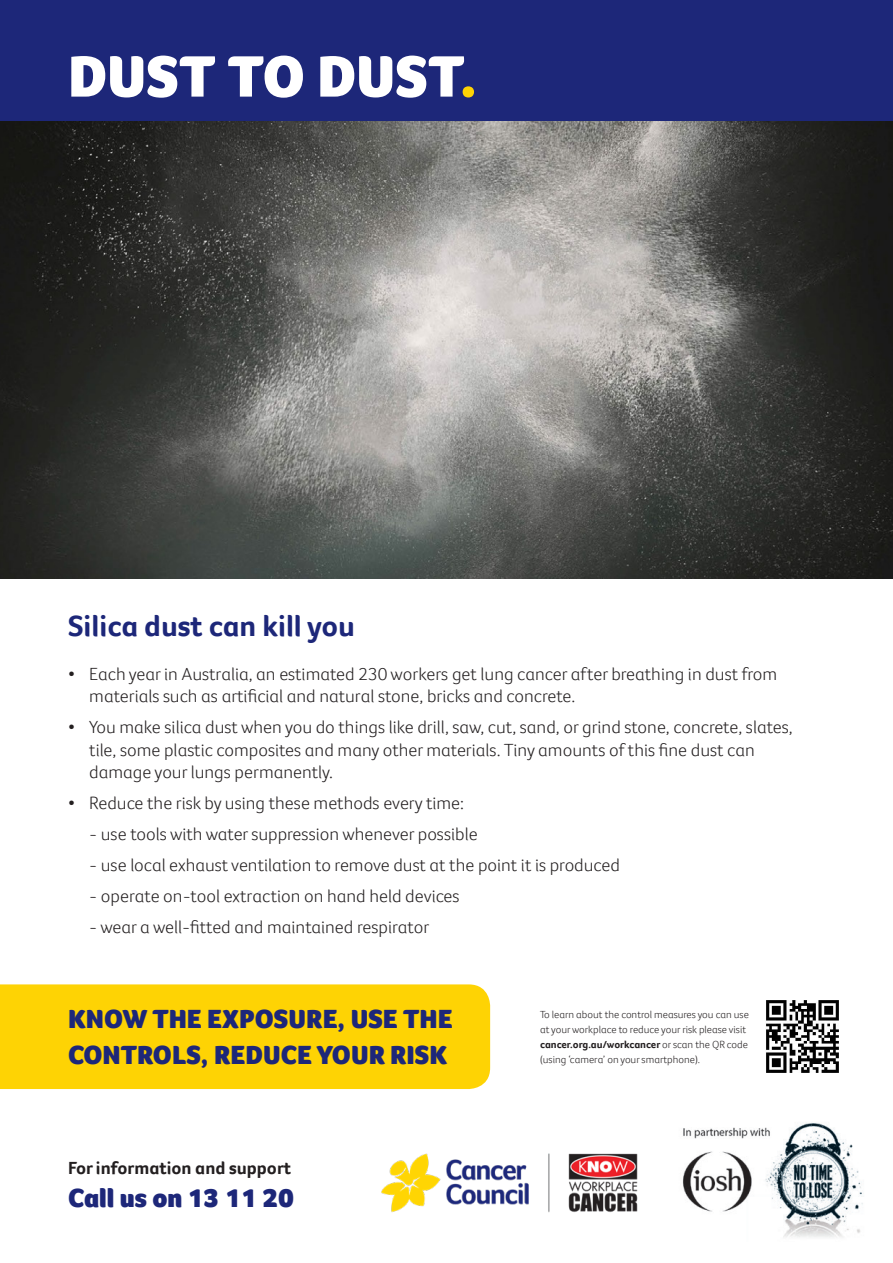
<style>
.page{position:relative;width:893px;height:1263px;background:#fff}
.page>*{position:absolute;margin:0;border:0;box-sizing:border-box;transform-origin:0 0}
.t1{font:900 60px "Foco CC";letter-spacing:.005em;color:#fff}
.t2{font:700 30px "Foco CC";color:#1d2779}
.t3{font:900 27px/36px "Foco CC";color:#1d2779}
.t4{font:300 18px/22.5px "Foco CC";color:#231f20}
.t5{font:700 18px "Foco CC";color:#231f20}
.t6{font:300 10.5px/15px "Foco CC";color:#231f20}
.s1{color:#fed304}
.s2{font-weight:700}
</style>
<div class="page">
<div style="left:0;top:0;width:893px;height:136px;background:#1d2779"></div>
<img style="left:0;top:121px;width:893px;height:457px">
<div style="left:0;top:984px;width:490px;height:105px;background:#fed304"></div>
<img style="left:682px;top:1123px;width:181px;height:115px">
<img style="left:381px;top:1153px;width:257px;height:60px">
<img style="left:766px;top:1000px;width:73px;height:73px">
<h1 class="t1" style="left:68px;top:37px;width:411px">DUST TO DUST<span class="s1">.</span></h1>
<h2 class="t2" style="left:68px;top:606px;width:289px">Silica dust can kill you</h2>
<p class="t4" style="left:89px;top:662px;width:689px;text-indent:-21px">• Each year in Australia, an estimated 230 workers get lung cancer after breathing in dust from materials such as artificial and natural stone, bricks and concrete.</p>
<p class="t4" style="left:89px;top:715px;width:705px;text-indent:-21px">• You make silica dust when you do things like drill, saw, cut, sand, or grind stone, concrete, slates, tile, some plastic composites and many other materials. Tiny amounts of this fine dust can damage your lungs permanently.</p>
<p class="t4" style="left:68px;top:791px;width:398px">• Reduce the risk by using these methods every time:</p>
<p class="t4" style="left:89px;top:822px;width:390px">- use tools with water suppression whenever possible</p>
<p class="t4" style="left:89px;top:853px;width:532px">- use local exhaust ventilation to remove dust at the point it is produced</p>
<p class="t4" style="left:89px;top:884px;width:372px">- operate on-tool extraction on hand held devices</p>
<p class="t4" style="left:89px;top:915px;width:341px">- wear a well-fitted and maintained respirator</p>
<h3 class="t3" style="left:68px;top:1001px;width:386px">KNOW THE EXPOSURE, USE THE<br>CONTROLS, REDUCE YOUR RISK</h3>
<p class="t5" style="left:68px;top:1156px;width:225px">For information and support</p>
<h3 class="t3" style="left:68px;top:1180px;width:228px">Call us on 13 11 20</h3>
<p class="t6" style="left:540px;top:1007px;width:210px">To learn about the control measures you can use at your workplace to reduce your risk please visit <span class="s2">cancer.org.au/workcancer</span> or scan the QR code (using ‘camera’ on your smartphone).</p>
</div>
